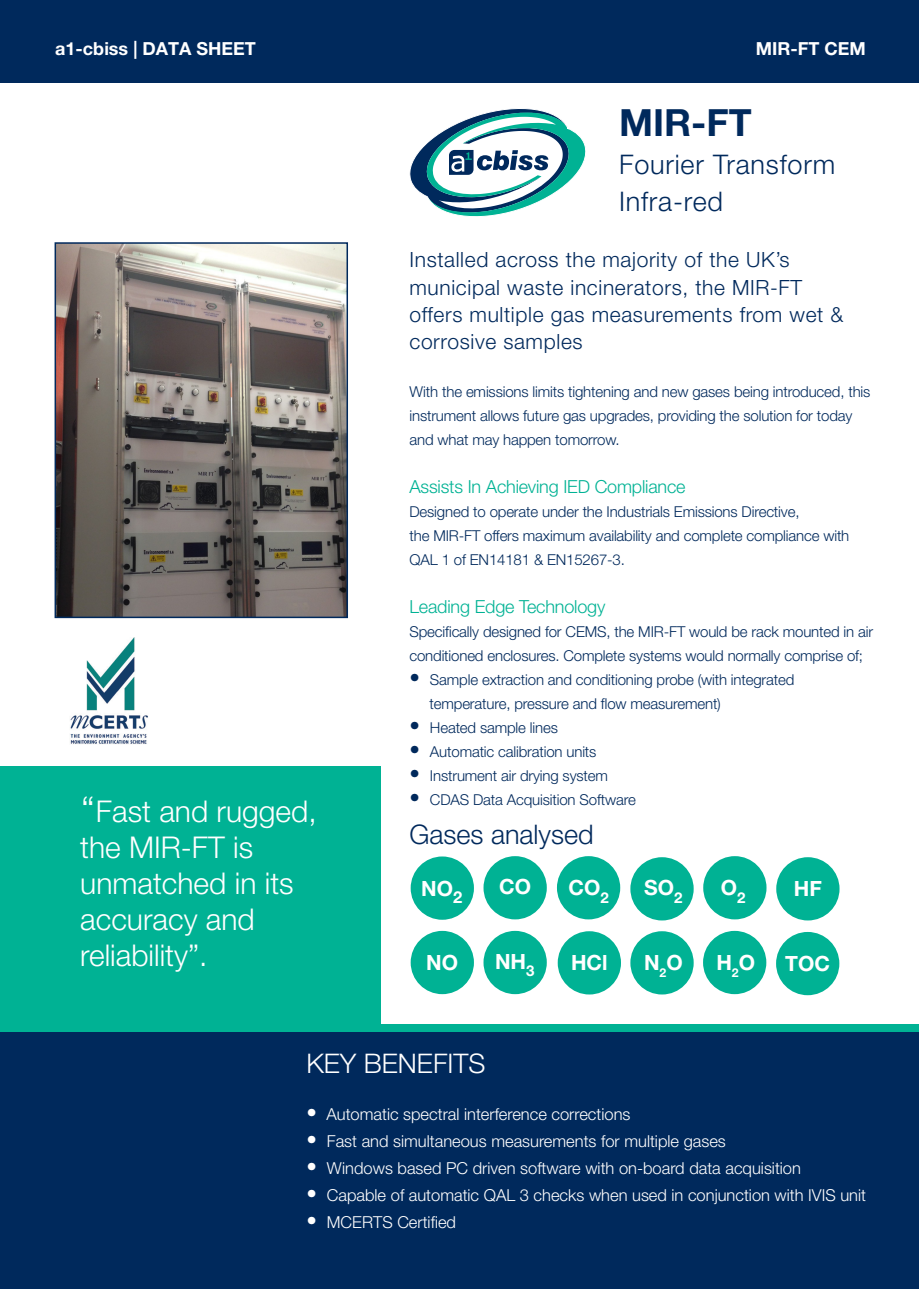
<style>
.page{position:relative;width:919px;height:1289px;background:#fff}
.page>*{position:absolute;margin:0;border:0;box-sizing:border-box;transform-origin:0 0}
.t1{font:700 37.5px "Helvetica Neue LT Pro";color:#00295c}
.Subtitle{font:300 30px/36px "Helvetica Neue LT Pro";color:#fff}
.Subtitle-2{font:300 27px/37.5px "Helvetica Neue LT Pro";letter-spacing:.03em;color:#00295c}
.Subtitle-3{font:300 27px "Helvetica Neue LT Pro";color:#00295c}
.Subtitle-4{font:300 27px "Helvetica Neue LT Pro";color:#fff}
.t2{font:300 21px/27px "Helvetica Neue LT Pro";letter-spacing:.03em;color:#00295c}
.Subtitle-5{font:700 21px "Helvetica Neue LT Pro";color:#fff}
.t3{font:300 18px "Helvetica Neue LT Pro";letter-spacing:-.01em;color:#00b294}
.t4{font:700 18px "Helvetica Neue LT Pro";color:#fff}
.t5{font:300 16.5px "Helvetica Neue LT Pro";color:#fff}
.t6{font:300 15px/24px "Helvetica Neue LT Pro";letter-spacing:-.01em;color:#00295c}
.Subtitle-6{font:700 15px "Helvetica Neue LT Pro";color:#fff}
.s1{font-size:36px}
.s2{font-size:21px}
</style>
<div class="page">
<div style="left:0;top:1031px;width:918px;height:257px;background:#00295c"></div>
<div style="left:0;top:765px;width:381px;height:266px;background:#00b294"></div>
<img style="left:58px;top:245px;width:287px;height:370px">
<div style="left:55px;top:242px;width:293px;height:376px;border:2px solid #00295c"></div>
<div style="left:13px;top:1024px;width:905px;height:7px;background:#00b294"></div>
<img style="left:70px;top:637px;width:78px;height:107px">
<div style="left:410px;top:856px;width:64px;height:63px;background:#00b294;border-radius:50%"></div>
<div style="left:410px;top:930px;width:64px;height:64px;background:#00b294;border-radius:50%"></div>
<div style="left:483px;top:856px;width:63px;height:63px;background:#00b294;border-radius:50%"></div>
<div style="left:557px;top:856px;width:63px;height:63px;background:#00b294;border-radius:50%"></div>
<div style="left:630px;top:857px;width:63px;height:63px;background:#00b294;border-radius:50%"></div>
<div style="left:557px;top:931px;width:64px;height:63px;background:#00b294;border-radius:50%"></div>
<div style="left:483px;top:930px;width:63px;height:64px;background:#00b294;border-radius:50%"></div>
<div style="left:630px;top:931px;width:63px;height:63px;background:#00b294;border-radius:50%"></div>
<div style="left:703px;top:930px;width:63px;height:64px;background:#00b294;border-radius:50%"></div>
<div style="left:703px;top:856px;width:63px;height:63px;background:#00b294;border-radius:50%"></div>
<div style="left:776px;top:931px;width:63px;height:64px;background:#00b294;border-radius:50%"></div>
<div style="left:776px;top:857px;width:63px;height:63px;background:#00b294;border-radius:50%"></div>
<svg style="left:409px;top:108px;width:177px;height:109px"></svg>
<div style="left:0;top:0;width:918px;height:83px;background:#00295c"></div>
<p class="t4" style="left:55px;top:38px;width:202px">a1-cbiss | DATA SHEET</p>
<p class="t4" style="left:755px;top:38px;width:111px">MIR-FT CEM</p>
<p class="Subtitle" style="left:80px;top:792px;width:238px"><span class="s1">‘‘</span>Fast and rugged, the MIR-FT is</p>
<p class="Subtitle" style="left:80px;top:864px;width:215px">unmatched in its accuracy and</p>
<p class="Subtitle" style="left:80px;top:936px;width:129px">reliability”.</p>
<p class="t1" style="left:619px;top:100px;width:134px">MIR-FT</p>
<p class="Subtitle-2" style="left:619px;top:145px;width:218px">Fourier Transform<br>Infra-red</p>
<p class="t2" style="left:409px;top:246px;width:381px">Installed across the majority of the UK’s</p>
<p class="t2" style="left:409px;top:273px;width:394px">municipal waste incinerators, the MIR-FT</p>
<p class="t2" style="left:409px;top:300px;width:435px">offers multiple gas measurements from wet &amp; corrosive samples</p>
<p class="t6" style="left:409px;top:379px;width:462px">With the emissions limits tightening and new gases being introduced, this instrument allows future gas upgrades, providing the solution for today and what may happen tomorrow.</p>
<p class="t3" style="left:409px;top:475px;width:277px">Assists In Achieving IED Compliance</p>
<p class="t6" style="left:409px;top:499px;width:391px">Designed to operate under the Industrials Emissions Directive,</p>
<p class="t6" style="left:409px;top:523px;width:441px">the MIR-FT offers maximum availability and complete compliance with<br>QAL 1 of EN14181 &amp; EN15267-3.</p>
<p class="t3" style="left:409px;top:595px;width:197px">Leading Edge Technology</p>
<p class="t6" style="left:409px;top:619px;width:465px">Specifically designed for CEMS, the MIR-FT would be rack mounted in air conditioned enclosures. Complete systems would normally comprise of;</p>
<p class="t6" style="left:429px;top:667px;width:366px;text-indent:-20px"><span class="s2">•</span> Sample extraction and conditioning probe (with integrated temperature, pressure and flow measurement)</p>
<p class="t6" style="left:409px;top:715px;width:150px"><span class="s2">•</span> Heated sample lines</p>
<p class="t6" style="left:409px;top:739px;width:188px"><span class="s2">•</span> Automatic calibration units</p>
<p class="t6" style="left:409px;top:763px;width:200px"><span class="s2">•</span> Instrument air drying system</p>
<p class="t6" style="left:409px;top:787px;width:228px"><span class="s2">•</span> CDAS Data Acquisition Software</p>
<p class="Subtitle-3" style="left:409px;top:817px;width:186px">Gases analysed</p>
<p class="Subtitle-5" style="left:421px;top:875px;width:43px">NO<sub>2</sub></p>
<p class="Subtitle-5" style="left:499px;top:873px;width:33px">CO</p>
<p class="Subtitle-5" style="left:568px;top:874px;width:42px">CO<sub>2</sub></p>
<p class="Subtitle-5" style="left:644px;top:874px;width:40px">SO<sub>2</sub></p>
<p class="Subtitle-5" style="left:426px;top:949px;width:33px">NO</p>
<p class="Subtitle-5" style="left:495px;top:948px;width:33px">NH</p>
<p class="Subtitle-5" style="left:571px;top:949px;width:38px">HCl</p>
<p class="Subtitle-6" style="left:526px;top:961px;width:10px">3</p>
<p class="Subtitle-5" style="left:644px;top:949px;width:40px">N<sub>2</sub>O</p>
<p class="Subtitle-5" style="left:720px;top:874px;width:26px">O<sub>2</sub></p>
<p class="Subtitle-5" style="left:716px;top:949px;width:40px">H<sub>2</sub>O</p>
<p class="Subtitle-5" style="left:793px;top:875px;width:30px">HF</p>
<p class="Subtitle-5" style="left:785px;top:950px;width:46px">TOC</p>
<p class="Subtitle-4" style="left:306px;top:1047px;width:181px">KEY BENEFITS</p>
<p class="t5" style="left:306px;top:1103px;width:325px"><span class="s2">•</span> Automatic spectral interference corrections</p>
<p class="t5" style="left:306px;top:1130px;width:421px"><span class="s2">•</span> Fast and simultaneous measurements for multiple gases</p>
<p class="t5" style="left:306px;top:1157px;width:496px"><span class="s2">•</span> Windows based PC driven software with on-board data acquisition</p>
<p class="t5" style="left:306px;top:1184px;width:561px"><span class="s2">•</span> Capable of automatic QAL 3 checks when used in conjunction with IVIS unit</p>
<p class="t5" style="left:306px;top:1211px;width:151px"><span class="s2">•</span> MCERTS Certified</p>
</div>
